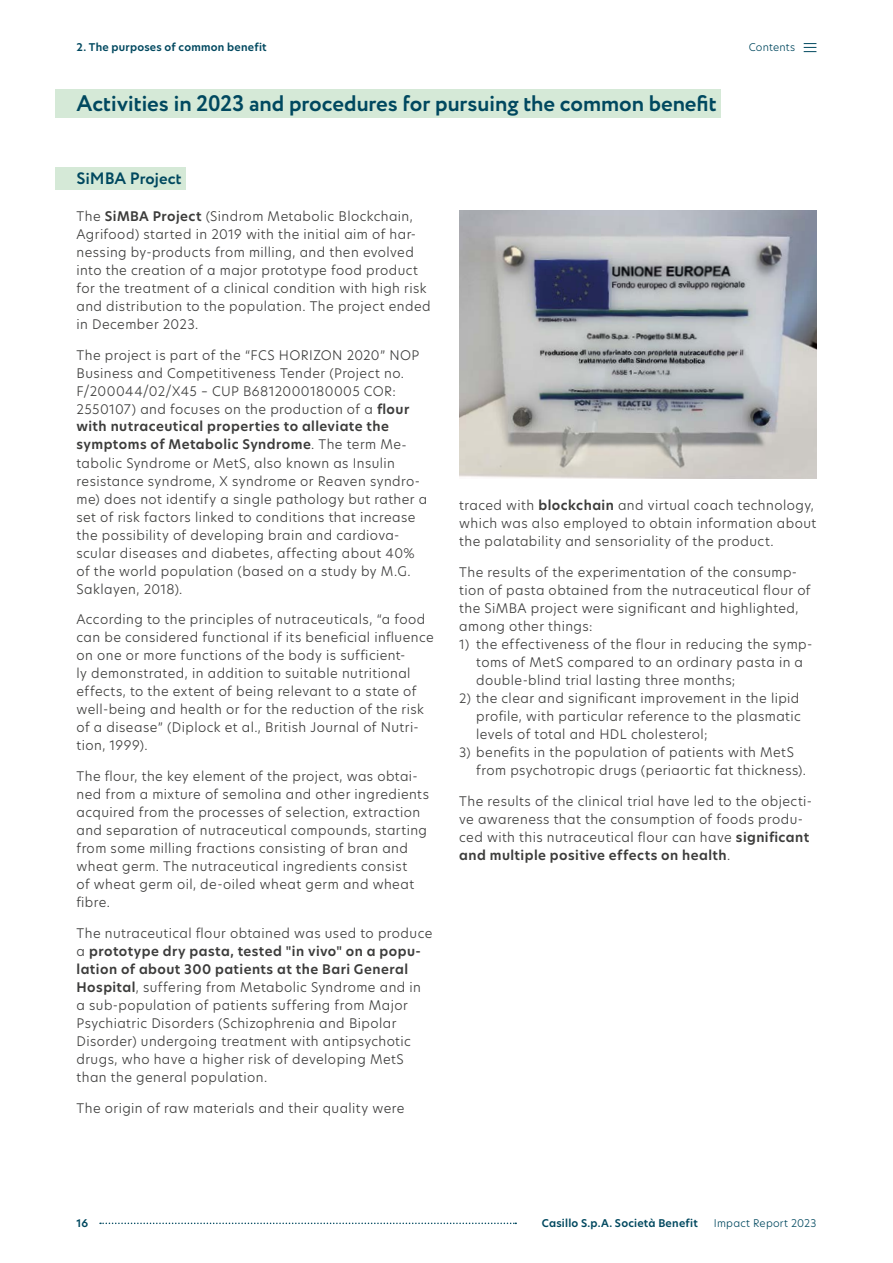
<style>
.page{position:relative;width:893px;height:1263px;background:#fff}
.page>*{position:absolute;margin:0;border:0;box-sizing:border-box;transform-origin:0 0}
.t1{font:700 22.5px "Circe";letter-spacing:-.005em;color:#00485f}
.t2{font:700 16.5px "Circe";letter-spacing:-.01em;color:#00485f}
.t3{font:300 13.05px/18px "New Hero";letter-spacing:.03em;color:#3c3c3b}
.t4{font:600 10.5px "New Hero";letter-spacing:.02em;color:#00485f}
.t5{font:300 10.5px "New Hero";letter-spacing:.025em;color:#00485f}
.s1{font-weight:600}
.s2{font-size:12.75px}
</style>
<div class="page">
<div style="left:55px;top:89px;width:666px;height:29px;background:#d5e9d7"></div>
<div style="left:55px;top:167px;width:131px;height:23px;background:#d5e9d7"></div>
<img style="left:460px;top:210px;width:357px;height:269px">
<svg style="left:100px;top:1222px;width:416px;height:2px"></svg>
<svg style="left:804px;top:43px;width:12px;height:9px"></svg>
<p class="t4" style="left:77px;top:40px;width:192px">2. The purposes of common benefit</p>
<h1 class="t1" style="left:77px;top:88px;width:642px">Activities in 2023 and procedures for pursuing the common benefit</h1>
<p class="t2" style="left:77px;top:167px;width:107px">SiMBA Project</p>
<p class="t5" style="left:749px;top:40px;width:48px">Contents</p>
<p class="t3" style="left:77px;top:207px;width:356px">The <span class="s1">SiMBA Project</span> (Sindrom Metabolic Blockchain, Agrifood) started in 2019 with the initial aim of har&shy;nessing by-products from milling, and then evolved into the creation of a major prototype food product for the treatment of a clinical condition with high risk and distribution to the population. The project ended in December 2023.</p>
<p class="t3" style="left:77px;top:345px;width:352px">The project is part of the “FCS HORIZON 2020” NOP Business and Competitiveness Tender (Project no.<br>F/200044/02/X45 – CUP B6812000180005 COR:<br>2550107) and focuses on the production of a <span class="s1">flour with nutraceutical properties to alleviate the symptoms of Metabolic Syndrome</span>. The term Me&shy;tabolic Syndrome or MetS, also known as Insulin resistance syndrome, X syndrome or Reaven syndro&shy;me) does not identify a single pathology but rather a set of risk factors linked to conditions that increase the possibility of developing brain and cardiova&shy;scular diseases and diabetes, affecting about 40% of the world population (based on a study by M.G.<br>Saklayen, 2018).</p>
<p class="t3" style="left:77px;top:610px;width:359px">According to the principles of nutraceuticals, “a food can be considered functional if its beneficial influence on one or more functions of the body is sufficient-<br>ly demonstrated, in addition to suitable nutritional effects, to the extent of being relevant to a state of well-being and health or for the reduction of the risk of a disease” (Diplock et al., British Journal of Nutri&shy;tion, 1999).</p>
<p class="t3" style="left:77px;top:767px;width:354px">The flour, the key element of the project, was obtai&shy;ned from a mixture of semolina and other ingredients acquired from the processes of selection, extraction and separation of nutraceutical compounds, starting from some milling fractions consisting of bran and wheat germ. The nutraceutical ingredients consist<br>of wheat germ oil, de-oiled wheat germ and wheat fibre.</p>
<p class="t3" style="left:77px;top:924px;width:357px">The nutraceutical flour obtained was used to produce a <span class="s1">prototype dry pasta, tested "in vivo" on a popu&shy;lation of about 300 patients at the Bari General Hospital</span>, suffering from Metabolic Syndrome and in a sub-population of patients suffering from Major Psychiatric Disorders (Schizophrenia and Bipolar Disorder) undergoing treatment with antipsychotic drugs, who have a higher risk of developing MetS than the general population.</p>
<p class="t3" style="left:77px;top:1098px;width:329px">The origin of raw materials and their quality were</p>
<p class="t3" style="left:459px;top:496px;width:359px">traced with <span class="s1">blockchain</span> and virtual coach technology, which was also employed to obtain information about the palatability and sensoriality of the product.</p>
<p class="t3" style="left:459px;top:563px;width:353px">The results of the experimentation of the consump&shy;tion of pasta obtained from the nutraceutical flour of the SiMBA project were significant and highlighted, among other things:</p>
<p class="t3" style="left:476px;top:635px;width:338px;text-indent:-17px"><span class="s2">1)</span> the effectiveness of the flour in reducing the symp&shy;toms of MetS compared to an ordinary pasta in a double-blind trial lasting three months;</p>
<p class="t3" style="left:476px;top:689px;width:326px;text-align:justify;text-indent:-17px"><span class="s2">2)</span> the clear and significant improvement in the lipid profile, with particular reference to the plasmatic levels of total and HDL cholesterol;</p>
<p class="t3" style="left:476px;top:743px;width:331px;text-indent:-17px"><span class="s2">3)</span> benefits in the population of patients with MetS from psychotropic drugs (periaortic fat thickness).</p>
<p class="t3" style="left:459px;top:792px;width:354px">The results of the clinical trial have led to the objecti&shy;ve awareness that the consumption of foods produ&shy;ced with this nutraceutical flour can have <span class="s1">significant and multiple positive effects on health</span>.</p>
<p class="t4" style="left:77px;top:1216px;width:13px">16</p>
<p class="t4" style="left:542px;top:1216px;width:157px">Casillo S.p.A. Società Benefit</p>
<p class="t5" style="left:714px;top:1216px;width:104px">Impact Report 2023</p>
</div>
